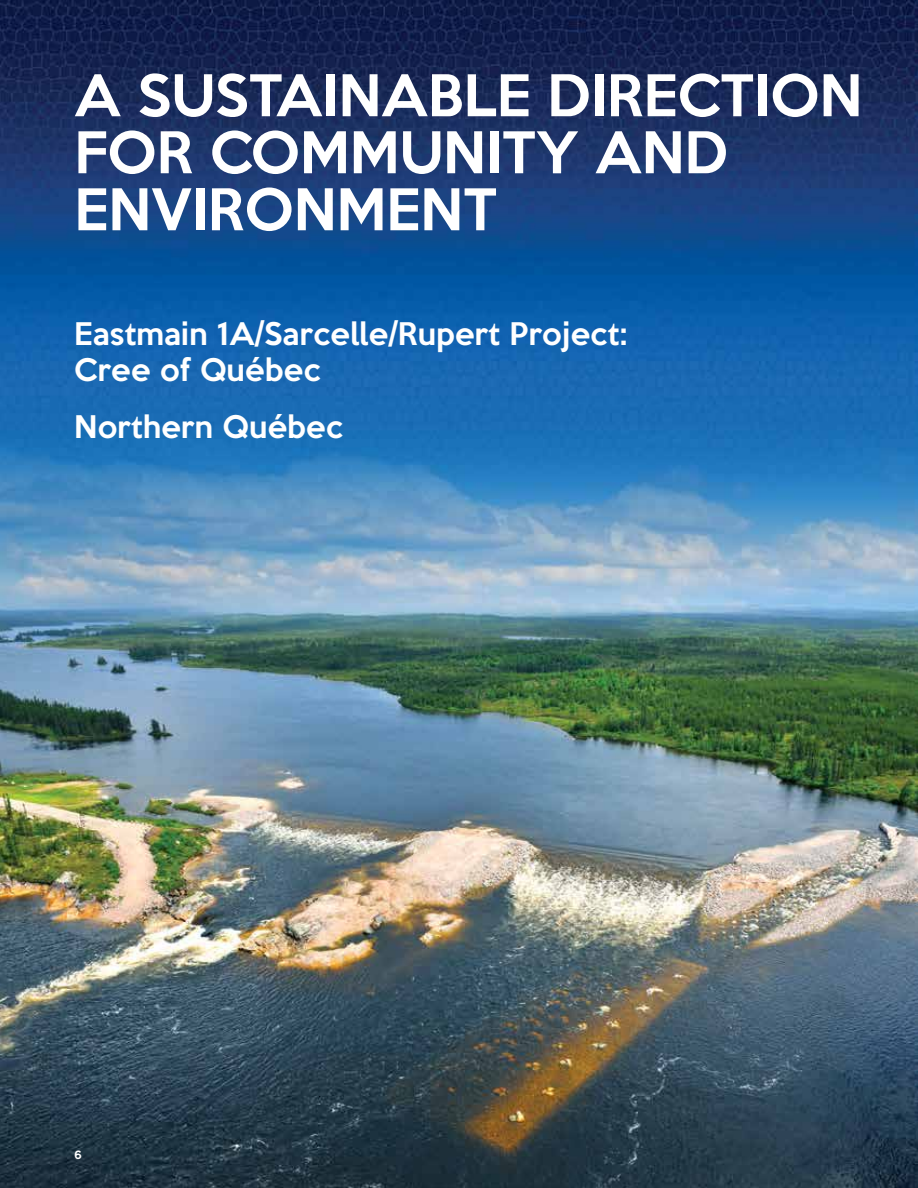
<style>
.page{position:relative;width:918px;height:1188px;background:#fff}
.page>*{position:absolute;margin:0;border:0;box-sizing:border-box;transform-origin:0 0}
.t1{font:500 52.5px/57px "Keep Calm";color:#fff}
.t2{font:500 28.5px/36px "Keep Calm";letter-spacing:.01em;color:#fff}
.t3{font:500 10.5px "Keep Calm";color:#fff}
</style>
<div class="page">
<img style="left:0;top:0;width:918px;height:1188px">
<h1 class="t1" style="left:74px;top:63px;width:789px">A SUSTAINABLE DIRECTION<br>FOR COMMUNITY AND<br>ENVIRONMENT</h1>
<p class="t2" style="left:74px;top:314px;width:554px">Eastmain 1A/Sarcelle/Rupert Project:<br>Cree of Québec</p>
<p class="t2" style="left:74px;top:406px;width:270px">Northern Québec</p>
<p class="t3" style="left:74px;top:1146px;width:9px">6</p>
</div>
